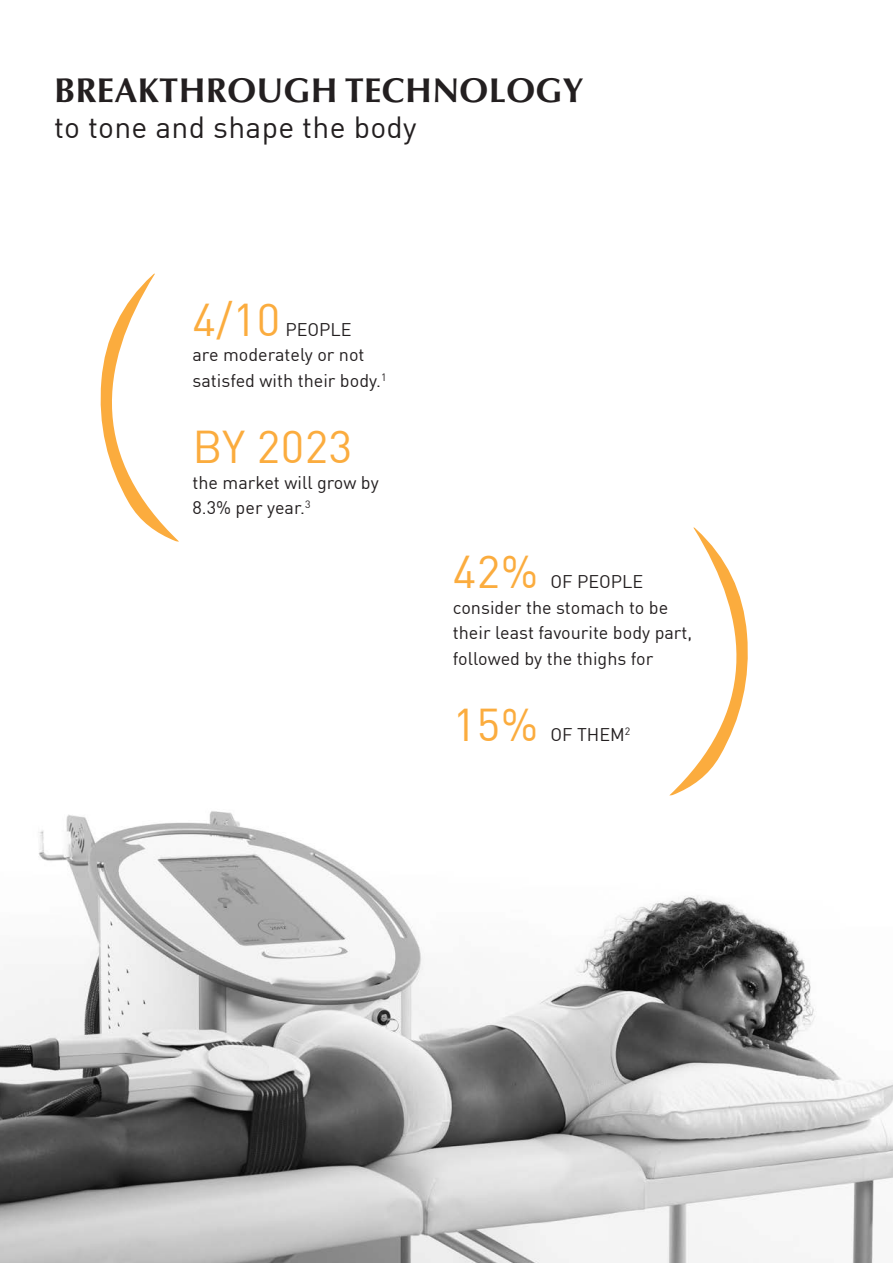
<style>
.page{position:relative;width:893px;height:1263px;background:#fff}
.page>*{position:absolute;margin:0;border:0;box-sizing:border-box;transform-origin:0 0}
.t1{font:45px "DIN Pro";letter-spacing:.01em;color:#fbac3e}
.t2{font:700 34.5px "Optima LT Std";letter-spacing:.01em;color:#231f20}
.t3{font:30px "DIN Pro";letter-spacing:.01em;color:#231f20}
.t4{font:18px/25.5px "DIN Pro";color:#231f20}
</style>
<div class="page">
<img style="left:0;top:795px;width:893px;height:468px">
<svg style="left:670px;top:527px;width:78px;height:268px"></svg>
<svg style="left:100px;top:273px;width:79px;height:268px"></svg>
<p class="t2" style="left:54px;top:70px;width:531px">BREAKTHROUGH TECHNOLOGY</p>
<p class="t3" style="left:54px;top:104px;width:364px">to tone and shape the body</p>
<p class="t1" style="left:192px;top:285px;width:89px">4/10</p>
<p class="t4" style="left:285px;top:315px;width:68px">PEOPLE</p>
<p class="t4" style="left:192px;top:341px;width:196px">are moderately or not satisfed with their body.<sup>1</sup></p>
<p class="t1" style="left:192px;top:412px;width:161px">BY 2023</p>
<p class="t4" style="left:192px;top:468px;width:188px">the market will grow by<br>8.3% per year.<sup>3</sup></p>
<p class="t1" style="left:453px;top:538px;width:87px">42%</p>
<p class="t4" style="left:550px;top:568px;width:94px">OF PEOPLE</p>
<p class="t4" style="left:453px;top:593px;width:241px">consider the stomach to be their least favourite body part, followed by the thighs for</p>
<p class="t1" style="left:453px;top:691px;width:87px">15%</p>
<p class="t4" style="left:550px;top:721px;width:81px">OF THEM<sup>2</sup></p>
</div>
